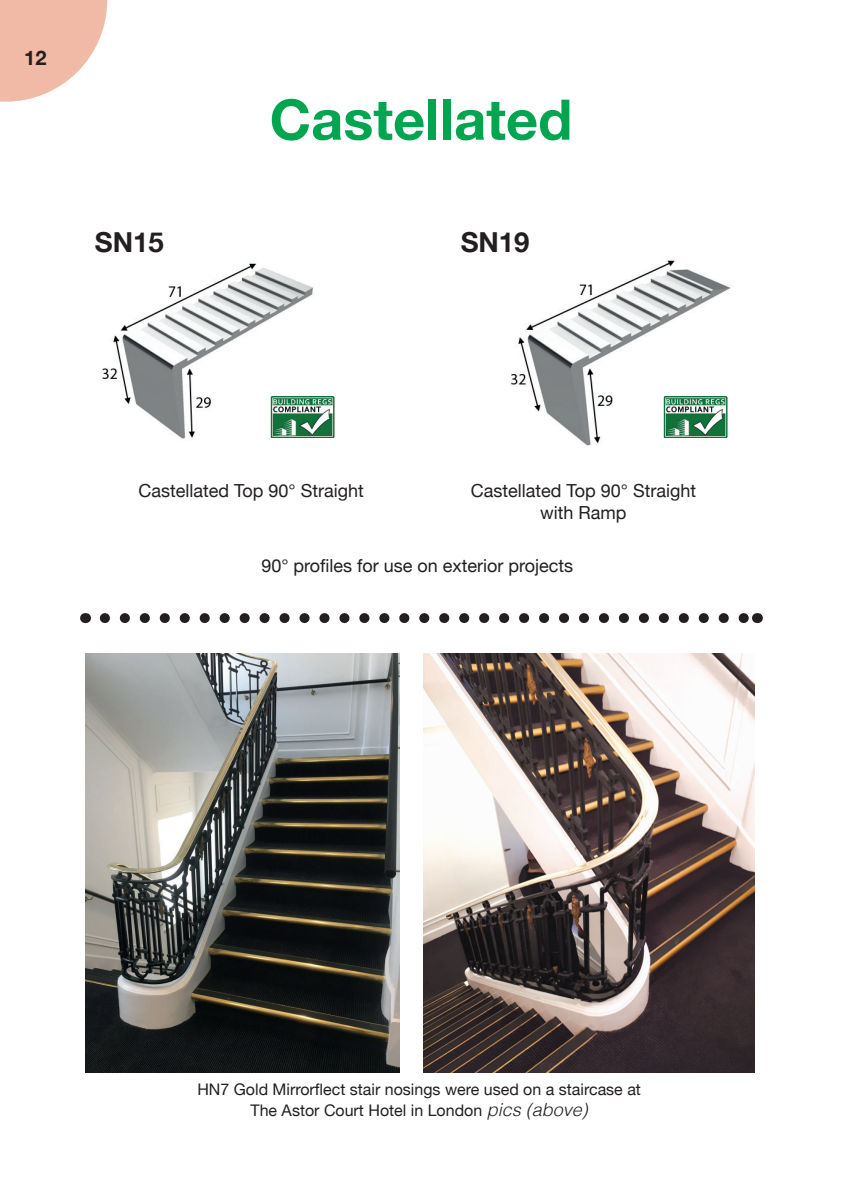
<style>
.page{position:relative;width:842px;height:1191px;background:#fff}
.page>*{position:absolute;margin:0;border:0;box-sizing:border-box;transform-origin:0 0}
.t1{font:700 56px "Helvetica Neue";color:#00a54f}
.t2{font:700 27.6px "Helvetica Neue";color:#231f20}
.t3{font:700 20px "Helvetica Neue";color:#231f20}
.t4{font:18px/21.6px "Helvetica Neue";color:#231f20;text-align:center}
.t5{font:16px/21.6px "Helvetica Neue";color:#231f20;text-align:center}
.s1{font-family:"Helvetica";font-weight:300;font-style:italic;font-size:18px}
</style>
<div class="page">
<img style="left:102px;top:263px;width:233px;height:176px">
<img style="left:511px;top:260px;width:220px;height:186px">
<svg style="left:0;top:0;width:107px;height:102px"></svg>
<svg style="left:105px;top:613px;width:642px;height:10px"></svg>
<img style="left:85px;top:654px;width:314px;height:418px">
<img style="left:423px;top:654px;width:332px;height:418px">
<img style="left:270px;top:396px;width:64px;height:41px">
<img style="left:663px;top:396px;width:64px;height:41px">
<p class="t3" style="left:24px;top:42px;width:24px">12</p>
<h1 class="t1" style="left:270px;top:76px;width:304px">Castellated</h1>
<h2 class="t2" style="left:95px;top:220px;width:70px">SN15</h2>
<h2 class="t2" style="left:461px;top:220px;width:70px">SN19</h2>
<p class="t4" style="left:139px;top:481px;width:227px">Castellated Top 90° Straight</p>
<p class="t4" style="left:471px;top:481px;width:227px">Castellated Top 90° Straight with Ramp</p>
<p class="t4" style="left:261px;top:556px;width:313px">90° profiles for use on exterior projects</p>
<p class="t5" style="left:197px;top:1079px;width:445px">HN7 Gold Mirrorflect stair nosings were used on a staircase at<br>The Astor Court Hotel in London <span class="s1">pics (above)</span></p>
</div>
